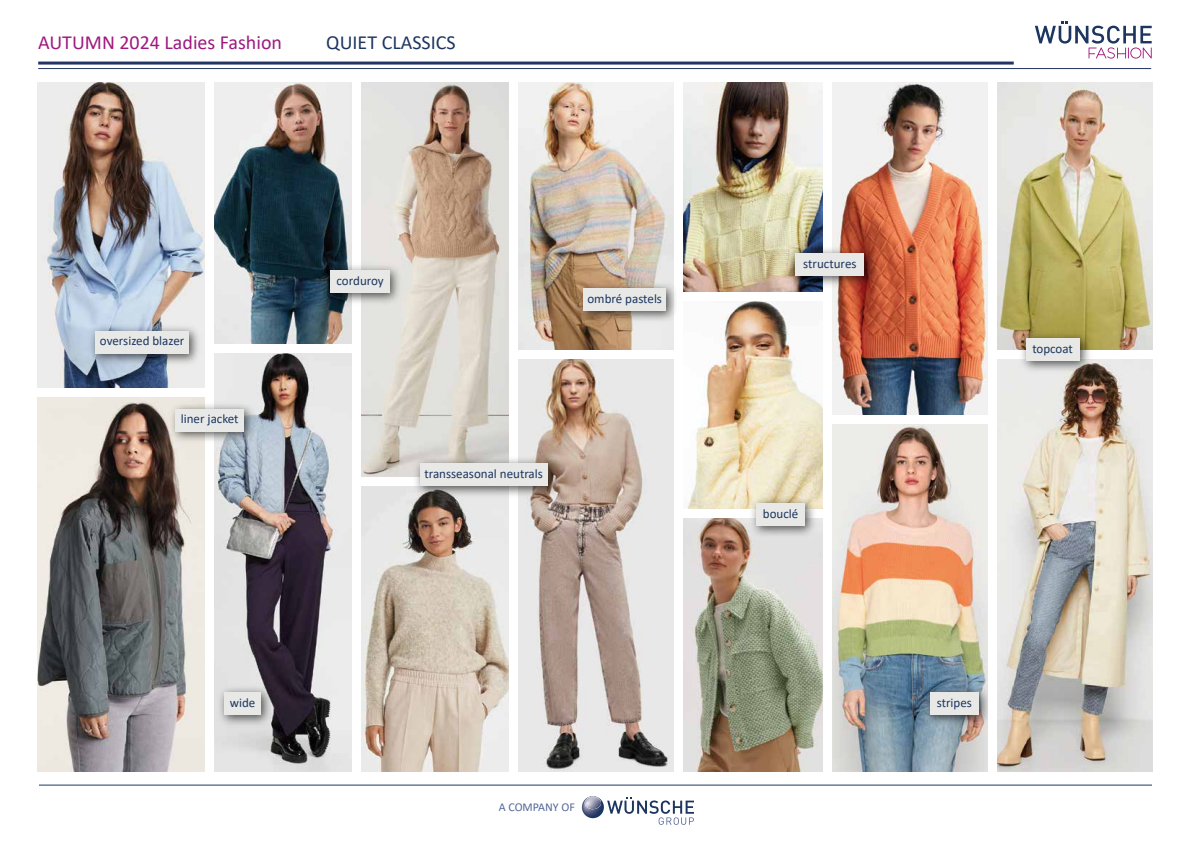
<style>
.page{position:relative;width:1191px;height:842px;background:#fff}
.page>*{position:absolute;margin:0;border:0;box-sizing:border-box;transform-origin:0 0}
.t1{font:20px "Calibri";color:#9e197e}
.t2{font:20px "Calibri";color:#1d3660}
.t3{font:13px "Calibri";color:#1d3660}
.t4{font:12px "Calibri";color:#526798}
</style>
<div class="page">
<hr style="left:38px;top:68px;width:1113px;height:1px;background:#223564">
<hr style="left:39px;top:785px;width:1113px;height:1px;background:#223564">
<hr style="left:38px;top:62px;width:975px;height:3px;background:#223564">
<svg style="left:607px;top:797px;width:87px;height:28px"></svg>
<img style="left:582px;top:796px;width:22px;height:22px">
<img style="left:585px;top:797px;width:16px;height:12px">
<svg style="left:1035px;top:22px;width:116px;height:37px"></svg>
<img style="left:518px;top:83px;width:156px;height:267px">
<img style="left:361px;top:486px;width:148px;height:285px">
<img style="left:997px;top:83px;width:155px;height:267px">
<img style="left:361px;top:83px;width:148px;height:394px">
<img style="left:518px;top:359px;width:156px;height:412px">
<img style="left:37px;top:83px;width:167px;height:315px">
<img style="left:214px;top:83px;width:138px;height:261px">
<img style="left:37px;top:398px;width:168px;height:373px">
<img style="left:214px;top:353px;width:138px;height:418px">
<img style="left:997px;top:359px;width:155px;height:412px">
<img style="left:683px;top:83px;width:140px;height:688px">
<img style="left:832px;top:83px;width:156px;height:332px">
<img style="left:832px;top:424px;width:156px;height:347px">
<img style="left:1015px;top:328px;width:80px;height:48px">
<div style="left:1025px;top:338px;width:54px;height:23px;background:#e8e9e7"></div>
<img style="left:919px;top:681px;width:69px;height:49px">
<div style="left:930px;top:692px;width:48px;height:23px;background:#e8e9e7"></div>
<img style="left:214px;top:681px;width:62px;height:49px">
<div style="left:224px;top:692px;width:37px;height:23px;background:#e8e9e7"></div>
<img style="left:785px;top:242px;width:94px;height:49px">
<div style="left:796px;top:253px;width:68px;height:23px;background:#e8e9e7"></div>
<div style="left:681px;top:292px;width:147px;height:9px;background:#fff"></div>
<div style="left:681px;top:509px;width:147px;height:9px;background:#fff"></div>
<img style="left:746px;top:493px;width:74px;height:49px">
<div style="left:756px;top:503px;width:48px;height:23px;background:#e8e9e7"></div>
<img style="left:85px;top:320px;width:119px;height:49px">
<div style="left:95px;top:331px;width:94px;height:22px;background:#e8e9e7"></div>
<img style="left:165px;top:398px;width:94px;height:49px">
<div style="left:176px;top:409px;width:68px;height:22px;background:#e8e9e7"></div>
<img style="left:320px;top:260px;width:85px;height:48px">
<div style="left:330px;top:270px;width:60px;height:23px;background:#e8e9e7"></div>
<div style="left:24px;top:388px;width:188px;height:9px;background:#fff"></div>
<img style="left:573px;top:277px;width:103px;height:49px">
<div style="left:583px;top:288px;width:83px;height:23px;background:#e8e9e7"></div>
<img style="left:409px;top:453px;width:154px;height:48px">
<div style="left:420px;top:463px;width:127px;height:23px;background:#e8e9e7"></div>
<h1 class="t1" style="left:38px;top:29px;width:245px">AUTUMN 2024 Ladies Fashion</h1>
<h1 class="t2" style="left:326px;top:29px;width:131px">QUIET CLASSICS</h1>
<p class="t3" style="left:100px;top:332px;width:86px">oversized blazer</p>
<p class="t3" style="left:181px;top:410px;width:59px">liner jacket</p>
<p class="t3" style="left:336px;top:272px;width:49px">corduroy</p>
<p class="t3" style="left:587px;top:289px;width:76px">ombré pastels</p>
<p class="t3" style="left:424px;top:464px;width:120px">transseasonal neutrals</p>
<p class="t3" style="left:803px;top:254px;width:55px">structures</p>
<p class="t3" style="left:763px;top:505px;width:37px">bouclé</p>
<p class="t3" style="left:1032px;top:339px;width:42px">topcoat</p>
<p class="t3" style="left:230px;top:693px;width:27px">wide</p>
<p class="t3" style="left:936px;top:693px;width:37px">stripes</p>
<p class="t4" style="left:499px;top:798px;width:78px">A COMPANY OF</p>
</div>
